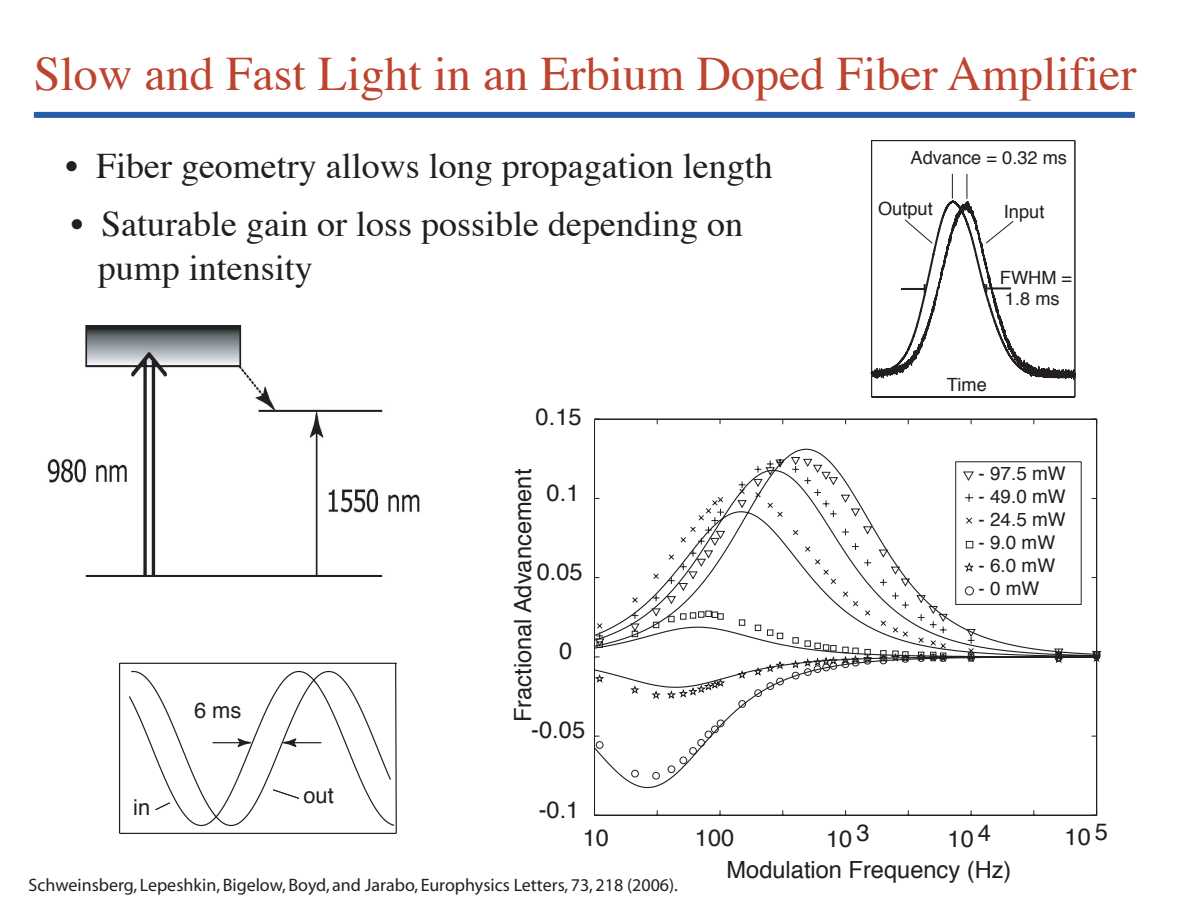
<style>
.page{position:relative;width:1188px;height:918px;background:#fff}
.page>*{position:absolute;margin:0;border:0;box-sizing:border-box;transform-origin:0 0}
.t1{font:48px "Times";color:#be442f}
.t2{font:36px/43.2px "Times";color:#231f20}
.t3{font:23.7px/32px "Helvetica";color:#231f20}
.t4{font:21.9px "Helvetica";color:#231f20}
.t5{font:18.9px "Helvetica";color:#231f20}
.t6{font:18.15px/21.9px "Helvetica";color:#231f20}
.t7{font:18px "Myriad";color:#231f20}
</style>
<div class="page">
<svg style="left:118px;top:662px;width:279px;height:172px"></svg>
<svg style="left:128px;top:670px;width:268px;height:157px"></svg>
<div style="left:34px;top:112px;width:1101px;height:6px;background:#265dab"></div>
<img style="left:47px;top:326px;width:373px;height:250px">
<svg style="left:594px;top:419px;width:504px;height:397px"></svg>
<svg style="left:595px;top:448px;width:502px;height:341px"></svg>
<div style="left:965px;top:586px;width:9px;height:9px;border:1px solid #231f20;border-radius:50%"></div>
<svg style="left:963px;top:471px;width:11px;height:102px"></svg>
<div style="left:955px;top:461px;width:127px;height:144px;border:1px solid #231f20"></div>
<hr style="left:871px;top:141px;width:1px;height:256px;background:#231f20">
<hr style="left:1074px;top:141px;width:1px;height:256px;background:#231f20">
<hr style="left:872px;top:396px;width:203px;height:2px;background:#231f20">
<hr style="left:872px;top:140px;width:203px;height:1px;background:#231f20">
<svg style="left:870px;top:174px;width:206px;height:207px"></svg>
<h1 class="t1" style="left:34px;top:29px;width:1104px">Slow and Fast Light in an Erbium Doped Fiber Amplifier</h1>
<p class="t2" style="left:65px;top:141px;width:709px">• Fiber geometry allows long propagation length</p>
<p class="t2" style="left:98px;top:200px;width:647px;text-indent:-27px">• Saturable gain or loss possible depending on pump intensity</p>
<p class="t4" style="left:133px;top:789px;width:19px">in</p>
<p class="t4" style="left:194px;top:691px;width:49px">6 ms</p>
<p class="t4" style="left:303px;top:776px;width:32px">out</p>
<p class="t3" style="left:536px;top:400px;width:47px">0.15</p>
<p class="t3" style="left:506px;top:722px;width:255px;rotate:-90deg">Fractional Advancement</p>
<p class="t3" style="left:547px;top:476px;width:34px">0.1</p>
<p class="t3" style="left:537px;top:555px;width:47px">0.05</p>
<p class="t3" style="left:559px;top:634px;width:15px">0</p>
<p class="t3" style="left:531px;top:713px;width:55px">-0.05</p>
<p class="t3" style="left:539px;top:793px;width:42px">-0.1</p>
<p class="t6" style="left:911px;top:146px;width:158px">Advance = 0.32 ms</p>
<p class="t6" style="left:878px;top:197px;width:56px">Output</p>
<p class="t6" style="left:1004px;top:200px;width:42px">Input</p>
<p class="t6" style="left:1000px;top:266px;width:74px">FWHM =<br>1.8 ms</p>
<p class="t6" style="left:947px;top:373px;width:41px">Time</p>
<p class="t5" style="left:979px;top:458px;width:89px">- 97.5 mW</p>
<p class="t5" style="left:979px;top:481px;width:89px">- 49.0 mW</p>
<p class="t5" style="left:979px;top:503px;width:89px">- 24.5 mW</p>
<p class="t5" style="left:979px;top:526px;width:78px">- 9.0 mW</p>
<p class="t5" style="left:979px;top:549px;width:78px">- 6.0 mW</p>
<p class="t5" style="left:979px;top:572px;width:62px">- 0 mW</p>
<p class="t3" style="left:826px;top:822px;width:45px">103</p>
<p class="t3" style="left:948px;top:822px;width:45px">104</p>
<p class="t3" style="left:1065px;top:820px;width:45px">105</p>
<p class="t3" style="left:583px;top:821px;width:28px">10</p>
<p class="t3" style="left:727px;top:821px;width:286px;text-indent:-32px">100<br>Modulation Frequency (Hz)</p>
<p class="t7" style="left:28px;top:876px;width:651px">Schweinsberg, Lepeshkin, Bigelow, Boyd, and Jarabo, Europhysics Letters, 73, 218 (2006).</p>
</div>
